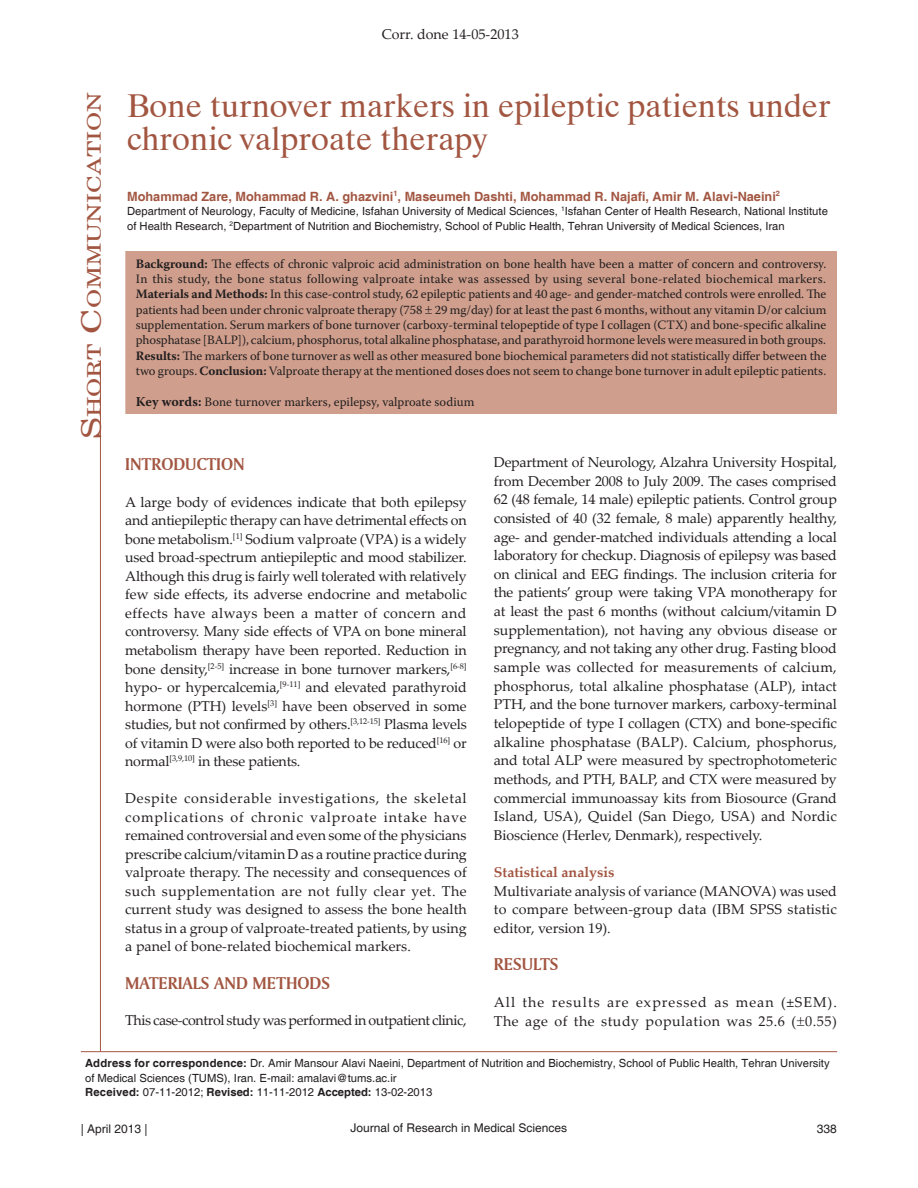
<style>
.page{position:relative;width:918px;height:1188px;background:#fff}
.page>*{position:absolute;margin:0;border:0;box-sizing:border-box;transform-origin:0 0}
.AT{font:33px/33px "Dutch 801 BT";color:#a25641}
.AH{font:18.9px "New Century Schlbk";color:#a25641;scale:1.3 1}
.t1{font:18px "Amerigo BT Bold A";color:#a25641}
.TX{font:14.25px/18.6px "Palatino Linotype";color:#231f20;text-align:justify}
.TX-2{font:14.25px/18.6px "Palatino Linotype";letter-spacing:.07em;color:#231f20}
.TX-3{font:14.25px "Palatino Linotype";letter-spacing:-.025em;color:#231f20}
.t2{font:700 14.25px "Palatino Linotype";color:#a25641}
.ABS{font:12.75px/15.3px "Warnock Pro";letter-spacing:-.005em;color:#231f20;text-align:justify}
.AU{font:700 12.75px "Helvetica";color:#a25641}
.KWD{font:12.75px "Warnock Pro";color:#231f20}
.t3{font:12px "Helvetica";color:#231f20}
.AFF{font:11.25px/14.7px "Helvetica";color:#231f20}
.ADD{font:11.25px/14.5px "Helvetica";color:#231f20}
.HIS{font:11.25px "Helvetica";color:#231f20}
.s1{font-size:27px}
.s2{font-weight:700}
.s3{font-weight:700;font-size:13.5px}
</style>
<div class="page">
<hr style="left:100px;top:360px;width:1px;height:692px;background:#a25641">
<div style="left:126px;top:252px;width:710px;height:161px;background:#cf9e8c"></div>
<div style="left:125px;top:251px;width:712px;height:163px;border:2px solid #cf9e8c"></div>
<hr style="left:81px;top:1051px;width:756px;height:1px;background:#a25641">
<p class="TX" style="left:382px;top:24px;width:139px">Corr. done 14-05-2013</p>
<p class="AH" style="left:83px;top:439px;width:269px;rotate:-90deg"><span class="s1">S</span>hort <span class="s1">C</span>ommunication</p>
<p class="AT" style="left:127px;top:89px;width:705px">Bone turnover markers in epileptic patients under chronic valproate therapy</p>
<p class="AU" style="left:127px;top:188px;width:654px">Mohammad Zare, Mohammad R. A. ghazvini<sup>1</sup>, Maseumeh Dashti, Mohammad R. Najafi, Amir M. Alavi-Naeini<sup>2</sup></p>
<p class="AFF" style="left:127px;top:204px;width:702px">Department of Neurology, Faculty of Medicine, Isfahan University of Medical Sciences, <sup>1</sup>Isfahan Center of Health Research, National Institute of Health Research, <sup>2</sup>Department of Nutrition and Biochemistry, School of Public Health, Tehran University of Medical Sciences, Iran</p>
<p class="ABS" style="left:136px;top:256px;width:692px"><span class="s2">Background:</span> The effects of chronic valproic acid administration on bone health have been a matter of concern and controversy.<br>In this study, the bone status following valproate intake was assessed by using several bone‑related biochemical markers.<br><span class="s2">Materials and Methods:</span> In this case-control study, 62 epileptic patients and 40 age‑ and gender‑matched controls were enrolled. The patients had been under chronic valproate therapy (758 29 mg/day) for at least the past 6 months, without any vitamin D/or calcium supplementation. Serum markers of bone turnover (carboxy‑terminal telopeptide of type I collagen (CTX) and bone‑specific alkaline phosphatase [BALP]), calcium, phosphorus, total alkaline phosphatase, and parathyroid hormone levels were measured in both groups.<br><span class="s2">Results:</span> The markers of bone turnover as well as other measured bone biochemical parameters did not statistically differ between the two groups. <span class="s2">Conclusion:</span> Valproate therapy at the mentioned doses does not seem to change bone turnover in adult epileptic patients.</p>
<p class="KWD" style="left:136px;top:395px;width:340px"><span class="s3">Key words:</span> Bone turnover markers, epilepsy, valproate sodium</p>
<h1 class="t1" style="left:125px;top:453px;width:121px">INTRODUCTION</h1>
<p class="TX" style="left:125px;top:492px;width:343px">A large body of evidences indicate that both epilepsy and antiepileptic therapy can have detrimental effects on bone metabolism.<sup>[1]</sup> Sodium valproate (VPA) is a widely used broad‑spectrum antiepileptic and mood stabilizer.<br>Although this drug is fairly well tolerated with relatively few side effects, its adverse endocrine and metabolic effects have always been a matter of concern and controversy. Many side effects of VPA on bone mineral metabolism therapy have been reported. Reduction in bone density,<sup>[2‑5]</sup> increase in bone turnover markers,<sup>[6‑8] </sup>hypo‑ or hypercalcemia,<sup>[9‑11]</sup> and elevated parathyroid hormone (PTH) levels<sup>[3]</sup> have been observed in some studies, but not confirmed by others.<sup>[3,12‑15]</sup> Plasma levels of vitamin D were also both reported to be reduced<sup>[16]</sup> or normal<sup>[3,9,10]</sup> in these patients.</p>
<p class="TX" style="left:125px;top:788px;width:343px">Despite considerable investigations, the skeletal complications of chronic valproate intake have remained controversial and even some of the physicians prescribe calcium/vitamin D as a routine practice during valproate therapy. The necessity and consequences of such supplementation are not fully clear yet. The current study was designed to assess the bone health status in a group of valproate‑treated patients, by using a panel of bone‑related biochemical markers.</p>
<h1 class="t1" style="left:125px;top:972px;width:206px">MATERIALS AND METHODS</h1>
<p class="TX-3" style="left:125px;top:1010px;width:343px">This case-control study was performed in outpatient clinic,</p>
<p class="TX" style="left:494px;top:452px;width:345px">Department of Neurology, Alzahra University Hospital, from December 2008 to July 2009. The cases comprised 62 (48 female, 14 male) epileptic patients. Control group consisted of 40 (32 female, 8 male) apparently healthy, age‑ and gender‑matched individuals attending a local laboratory for checkup. Diagnosis of epilepsy was based on clinical and EEG findings. The inclusion criteria for the patients’ group were taking VPA monotherapy for at least the past 6 months (without calcium/vitamin D supplementation), not having any obvious disease or pregnancy, and not taking any other drug. Fasting blood sample was collected for measurements of calcium, phosphorus, total alkaline phosphatase (ALP), intact PTH, and the bone turnover markers, carboxy‑terminal telopeptide of type I collagen (CTX) and bone‑specific alkaline phosphatase (BALP). Calcium, phosphorus, and total ALP were measured by spectrophotometeric methods, and PTH, BALP, and CTX were measured by commercial immunoassay kits from Biosource (Grand Island, USA), Quidel (San Diego, USA) and Nordic Bioscience (Herlev, Denmark), respectively.</p>
<h2 class="t2" style="left:494px;top:862px;width:122px">Statistical analysis</h2>
<p class="TX" style="left:494px;top:881px;width:345px">Multivariate analysis of variance (MANOVA) was used to compare between‑group data (IBM SPSS statistic editor, version 19).</p>
<h1 class="t1" style="left:494px;top:953px;width:66px">RESULTS</h1>
<p class="TX-2" style="left:494px;top:992px;width:345px">All the results are expressed as mean (±SEM).<br>The age of the study population was 25.6 ( 0.55)</p>
<p class="ADD" style="left:85px;top:1056px;width:746px"><span class="s2">Address for correspondence:</span> Dr. Amir Mansour Alavi Naeini, Department of Nutrition and Biochemistry, School of Public Health, Tehran University of Medical Sciences (TUMS), Iran. E‑mail: amalavi@tums.ac.ir</p>
<p class="HIS" style="left:85px;top:1086px;width:349px"><span class="s2">Received:</span> 07‑11‑2012; <span class="s2">Revised:</span> 11‑11‑2012 <span class="s2">Accepted:</span> 13‑02‑2013</p>
<p class="t3" style="left:81px;top:1122px;width:68px">| April 2013 |</p>
<p class="t3" style="left:351px;top:1121px;width:218px">Journal of Research in Medical Sciences</p>
<p class="t3" style="left:817px;top:1122px;width:22px">338</p>
</div>
